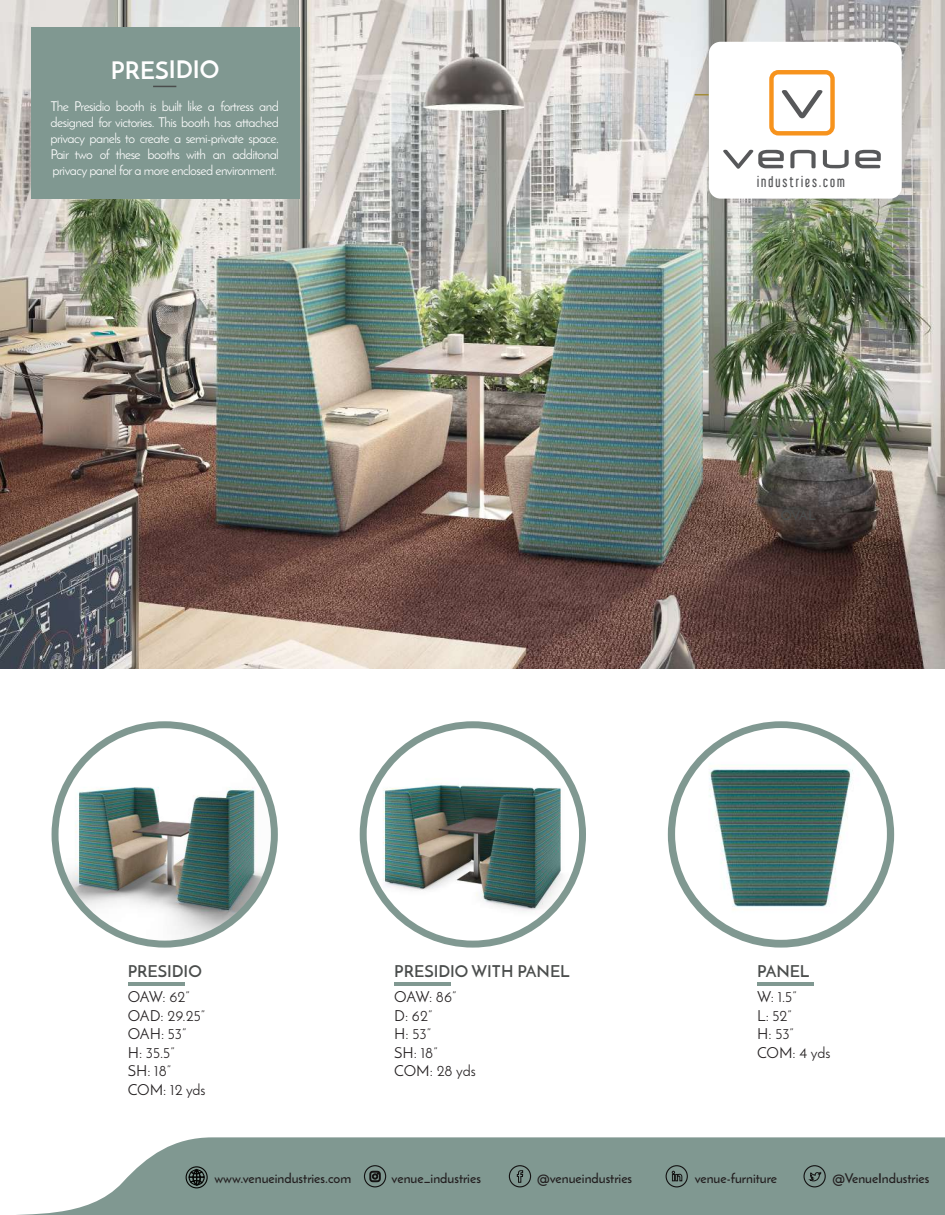
<style>
.page{position:relative;width:945px;height:1215px;background:#fff}
.page>*{position:absolute;margin:0;border:0;box-sizing:border-box;transform-origin:0 0}
.t1{font:700 24px "Josefin Sans";letter-spacing:-.005em;color:#fff}
.t2{font:600 16.5px "Josefin Sans";color:#4a4d4c}
.t3{font:15.15px/18.5px "Josefin Sans";color:#231f20}
.t4{font:13.65px "Libel Suit";letter-spacing:.15em;color:#57585a}
.t5{font:13.5px/16.2px "Josefin Sans";letter-spacing:-.04em;color:#fff;text-align:justify}
.t6{font:600 13.5px "Josefin Sans";color:#231f20}
</style>
<div class="page">
<img style="left:0;top:0;width:945px;height:669px">
<div style="left:31px;top:27px;width:269px;height:172px;background:#809891"></div>
<svg style="left:17px;top:1137px;width:928px;height:78px;background:#8fa49e"></svg>
<hr style="left:695px;top:94px;width:23px;height:2px;background:#a28c39">
<div style="left:709px;top:42px;width:193px;height:157px;background:#fff;border-radius:12px"></div>
<svg style="left:153px;top:86px;width:23px;height:1px"></svg>
<svg style="left:723px;top:150px;width:61px;height:19px"></svg>
<svg style="left:855px;top:150px;width:26px;height:18px"></svg>
<svg style="left:790px;top:150px;width:26px;height:18px"></svg>
<svg style="left:823px;top:150px;width:26px;height:18px"></svg>
<svg style="left:769px;top:70px;width:66px;height:66px"></svg>
<div style="left:804px;top:1165px;width:22px;height:22px;border:1px solid #131212;border-radius:50%"></div>
<svg style="left:809px;top:1171px;width:13px;height:11px"></svg>
<div style="left:509px;top:1165px;width:22px;height:22px;border:1px solid #131212;border-radius:50%"></div>
<svg style="left:517px;top:1170px;width:6px;height:13px"></svg>
<div style="left:364px;top:1165px;width:22px;height:22px;border:1px solid #131212;border-radius:50%"></div>
<svg style="left:369px;top:1171px;width:12px;height:11px"></svg>
<div style="left:666px;top:1165px;width:22px;height:22px;border:1px solid #131212;border-radius:50%"></div>
<svg style="left:672px;top:1171px;width:11px;height:11px"></svg>
<svg style="left:188px;top:1167px;width:17px;height:19px"></svg>
<div style="left:186px;top:1166px;width:22px;height:22px;border:1px solid #060604;border-radius:50%"></div>
<div style="left:52px;top:721px;width:226px;height:227px;background:#809891;border-radius:50%"></div>
<img style="left:59px;top:728px;width:212px;height:213px;border-radius:106px">
<div style="left:360px;top:721px;width:226px;height:227px;background:#809891;border-radius:50%"></div>
<img style="left:367px;top:728px;width:212px;height:213px;border-radius:106px">
<div style="left:668px;top:721px;width:226px;height:227px;background:#809891;border-radius:50%"></div>
<img style="left:675px;top:728px;width:212px;height:212px;border-radius:106px">
<hr style="left:128px;top:982px;width:56px;height:4px;background:#809891">
<hr style="left:757px;top:982px;width:57px;height:4px;background:#809891">
<hr style="left:394px;top:982px;width:57px;height:4px;background:#809891">
<h1 class="t1" style="left:111px;top:55px;width:110px">PRESIDIO</h1>
<p class="t5" style="left:51px;top:98px;width:230px">The Presidio booth is built like a fortress and designed for victories. This booth has attached privacy panels to create a semi-private space.<br>Pair two of these booths with an additonal privacy panel for a more enclosed environment.</p>
<p class="t4" style="left:757px;top:174px;width:89px">industries.com</p>
<p class="t2" style="left:128px;top:961px;width:76px">PRESIDIO</p>
<p class="t3" style="left:128px;top:988px;width:79px">OAW: 62”<br>OAD: 29.25”<br>OAH: 53”<br>H: 35.5”<br>SH: 18”<br>COM: 12 yds</p>
<p class="t2" style="left:394px;top:961px;width:177px">PRESIDIO WITH PANEL</p>
<p class="t3" style="left:394px;top:988px;width:83px">OAW: 86”<br>D: 62”<br>H: 53”<br>SH: 18”<br>COM: 28 yds</p>
<p class="t2" style="left:757px;top:961px;width:54px">PANEL</p>
<p class="t3" style="left:757px;top:988px;width:75px">W: 1.5”<br>L: 52”<br>H: 53”<br>COM: 4 yds</p>
<p class="t6" style="left:214px;top:1169px;width:138px">www.venueindustries.com</p>
<p class="t6" style="left:392px;top:1169px;width:91px">venue_industries</p>
<p class="t6" style="left:537px;top:1169px;width:97px">@venueindustries</p>
<p class="t6" style="left:695px;top:1169px;width:84px">venue-furniture</p>
<p class="t6" style="left:833px;top:1169px;width:98px">@VenueIndustries</p>
</div>
